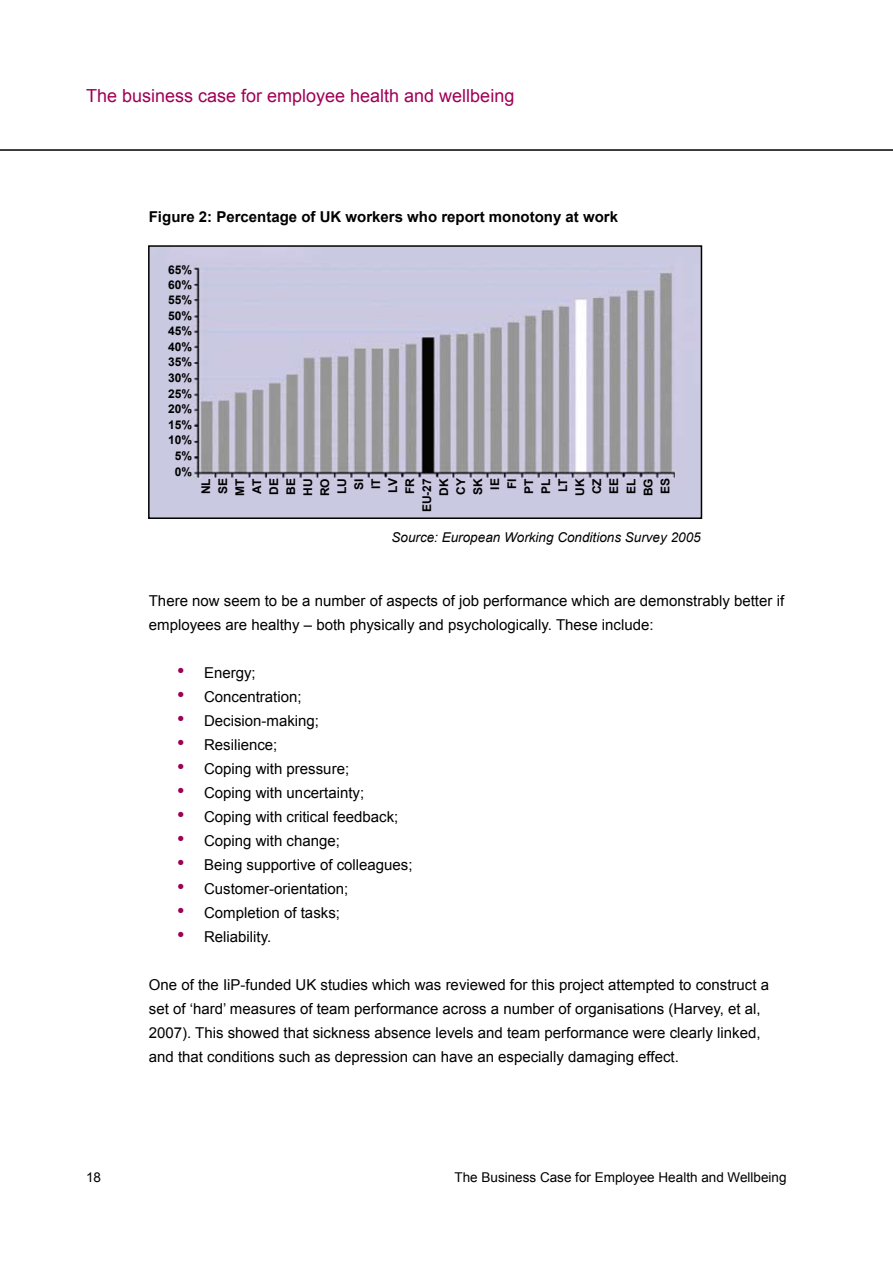
<style>
.page{position:relative;width:893px;height:1263px;background:#fff}
.page>*{position:absolute;margin:0;border:0;box-sizing:border-box;transform-origin:0 0}
.t1{font:18px "Arial";color:#a00057}
.t2{font:15px/24px "Arial";color:#000}
.t3{font:700 15px "Arial";color:#000}
.t4{font:13.5px "Arial";color:#000}
.t5{font:italic 13.5px "Arial";color:#000}
.t6{font:700 12px/17px "Arial";color:#000;text-align:center}
.s1{font-size:21px;color:#9e0054}
</style>
<div class="page">
<hr style="left:0;top:149px;width:893px;height:2px;background:#000">
<img style="left:151px;top:248px;width:548px;height:268px">
<div style="left:148px;top:245px;width:554px;height:274px;border:2px solid #000"></div>
<p class="t1" style="left:86px;top:84px;width:430px">The business case for employee health and wellbeing</p>
<p class="t3" style="left:149px;top:207px;width:471px">Figure 2: Percentage of UK workers who report monotony at work</p>
<p class="t6" style="left:168px;top:263px;width:26px;line-height:15.5px">65%<br>60%<br>55%<br>50%<br>45%<br>40%<br>35%<br>30%<br>25%<br>20%<br>15%<br>10%<br>5%<br>0%</p>
<p class="t6" style="left:198px;top:512px;width:36px;text-align:right;rotate:-90deg">NL<br>SE<br>MT<br>AT<br>DE<br>BE<br>HU<br>RO<br>LU<br>SI<br>IT<br>LV<br>FR<br>EU-27<br>DK<br>CY<br>SK<br>IE<br>FI<br>PT<br>PL<br>LT<br>UK<br>CZ<br>EE<br>EL<br>BG<br>ES</p>
<p class="t5" style="left:391px;top:528px;width:311px">Source: European Working Conditions Survey 2005</p>
<p class="t2" style="left:149px;top:589px;width:637px">There now seem to be a number of aspects of job performance which are demonstrably better if employees are healthy – both physically and psychologically. These include:</p>
<p class="t2" style="left:177px;top:661px;width:80px"><span class="s1">•</span> Energy;</p>
<p class="t2" style="left:177px;top:685px;width:126px"><span class="s1">•</span> Concentration;</p>
<p class="t2" style="left:177px;top:709px;width:144px"><span class="s1">•</span> Decision-making;</p>
<p class="t2" style="left:177px;top:733px;width:102px"><span class="s1">•</span> Resilience;</p>
<p class="t2" style="left:177px;top:757px;width:174px"><span class="s1">•</span> Coping with pressure;</p>
<p class="t2" style="left:177px;top:781px;width:189px"><span class="s1">•</span> Coping with uncertainty;</p>
<p class="t2" style="left:177px;top:805px;width:223px"><span class="s1">•</span> Coping with critical feedback;</p>
<p class="t2" style="left:177px;top:829px;width:164px"><span class="s1">•</span> Coping with change;</p>
<p class="t2" style="left:177px;top:853px;width:237px"><span class="s1">•</span> Being supportive of colleagues;</p>
<p class="t2" style="left:177px;top:877px;width:173px"><span class="s1">•</span> Customer-orientation;</p>
<p class="t2" style="left:177px;top:901px;width:164px"><span class="s1">•</span> Completion of tasks;</p>
<p class="t2" style="left:177px;top:925px;width:96px"><span class="s1">•</span> Reliability.</p>
<p class="t2" style="left:149px;top:973px;width:622px">One of the IiP-funded UK studies which was reviewed for this project attempted to construct a set of ‘hard’ measures of team performance across a number of organisations (Harvey, et al, 2007). This showed that sickness absence levels and team performance were clearly linked, and that conditions such as depression can have an especially damaging effect.</p>
<p class="t4" style="left:86px;top:1168px;width:17px">18</p>
<p class="t4" style="left:454px;top:1168px;width:334px">The Business Case for Employee Health and Wellbeing</p>
</div>
